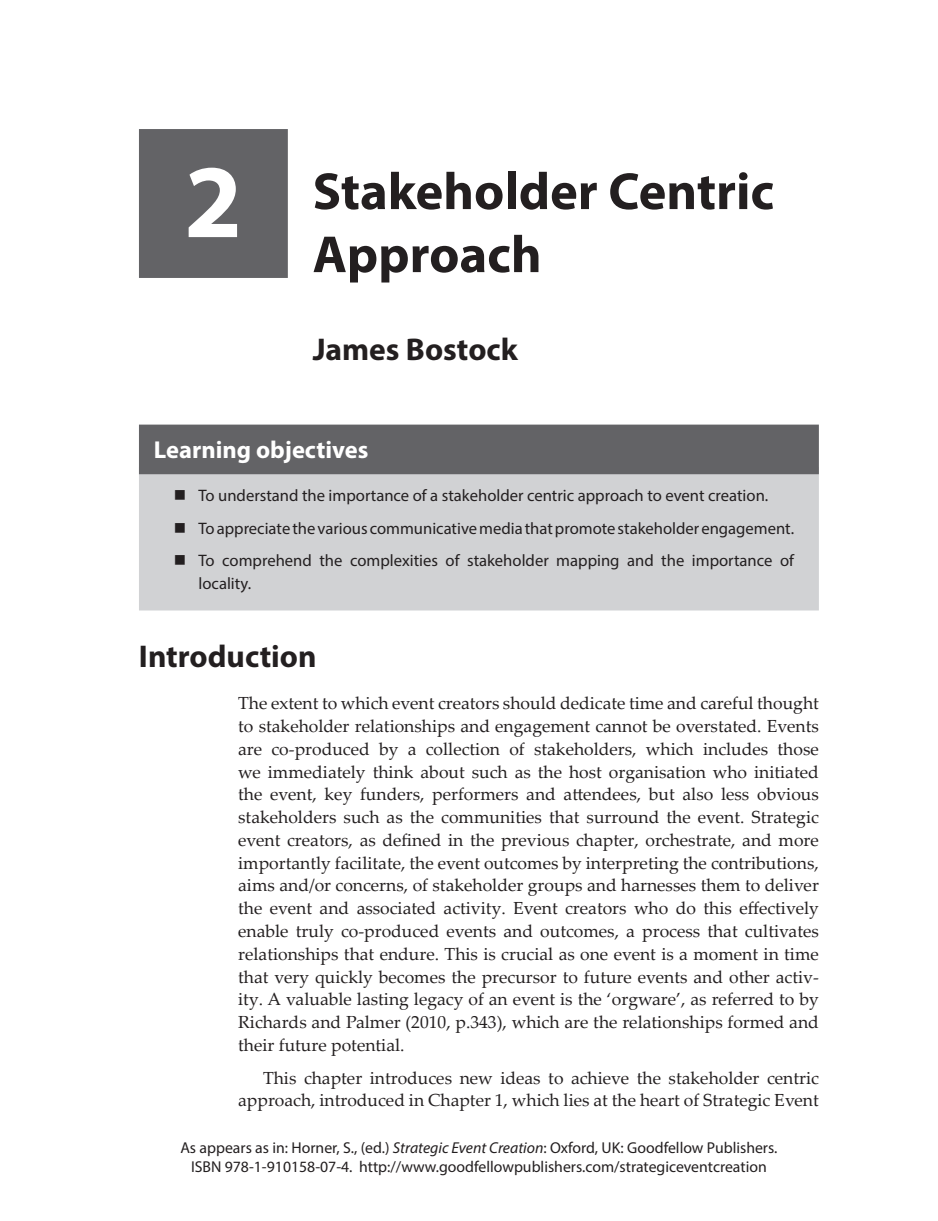
<style>
.page{position:relative;width:938px;height:1221px;background:#fff}
.page>*{position:absolute;margin:0;border:0;box-sizing:border-box;transform-origin:0 0}
.ChapterTitle{font:700 52.5px/63px "Myriad Pro";color:#231f20}
.Author{font:700 31.5px "Myriad Pro";color:#231f20}
.Subhead1{font:700 31.5px "Myriad Pro";color:#231f20}
.BoxHead{font:700 24.5px "Myriad Pro";color:#fff}
.BodyTextP1{font:17.5px/22.8px "Palatino Linotype";color:#231f20;text-align:justify}
.BodyText{font:17.5px/22.8px "Palatino Linotype";color:#231f20;text-align:right}
.t1{font:16.62px/22.8px "Myriad Pro";color:#231f20}
.t2{font:15.75px/18.9px "Myriad Pro";color:#231f20;text-align:center}
.s1{font-size:105px;color:#fff}
.s2{font-style:italic}
</style>
<div class="page">
<div style="left:139px;top:467px;width:680px;height:143px;background:#d1d2d4"></div>
<div style="left:139px;top:424px;width:680px;height:50px;background:#636366;border:2px solid #636366"></div>
<div style="left:139px;top:129px;width:149px;height:149px;background:#636366"></div>
<p class="ChapterTitle" style="left:313px;top:158px;width:463px;text-indent:-128px"><span class="s1">2</span> Stakeholder Centric<br>Approach</p>
<p class="Author" style="left:313px;top:328px;width:207px">James Bostock</p>
<p class="BoxHead" style="left:154px;top:434px;width:216px">Learning objectives</p>
<p class="t1" style="left:198px;top:484px;width:571px">To understand the importance of a stakeholder centric approach to event creation.</p>
<p class="t1" style="left:198px;top:516px;width:597px">To appreciate the various communicative media that promote stakeholder engagement.</p>
<p class="t1" style="left:198px;top:549px;width:597px">To comprehend the complexities of stakeholder mapping and the importance of locality.</p>
<p class="Subhead1" style="left:139px;top:635px;width:179px">Introduction</p>
<p class="BodyTextP1" style="left:238px;top:691px;width:582px">The extent to which event creators should dedicate time and careful thought to stakeholder relationships and engagement cannot be overstated. Events are co-produced by a collection of stakeholders, which includes those we immediately think about such as the host organisation who initiated the event, key funders, performers and attendees, but also less obvious stakeholders such as the communities that surround the event. Strategic event creators, as defined in the previous chapter, orchestrate, and more importantly facilitate, the event outcomes by interpreting the contributions, aims and/or concerns, of stakeholder groups and harnesses them to deliver the event and associated activity. Event creators who do this effectively enable truly co-produced events and outcomes, a process that cultivates relationships that endure. This is crucial as one event is a moment in time that very quickly becomes the precursor to future events and other activ&shy;ity. A valuable lasting legacy of an event is the ‘orgware’, as referred to by Richards and Palmer (2010, p.343), which are the relationships formed and their future potential.</p>
<p class="BodyText" style="left:238px;top:1065px;width:582px">This chapter introduces new ideas to achieve the stakeholder centric approach, introduced in Chapter 1, which lies at the heart of Strategic Event</p>
<p class="t2" style="left:180px;top:1138px;width:598px">As appears as in: Horner, S., (ed.) <span class="s2">Strategic Event Creation</span>: Oxford, UK: Goodfellow Publishers.<br>ISBN 978-1-910158-07-4. http://www.goodfellowpublishers.com/strategiceventcreation</p>
</div>
